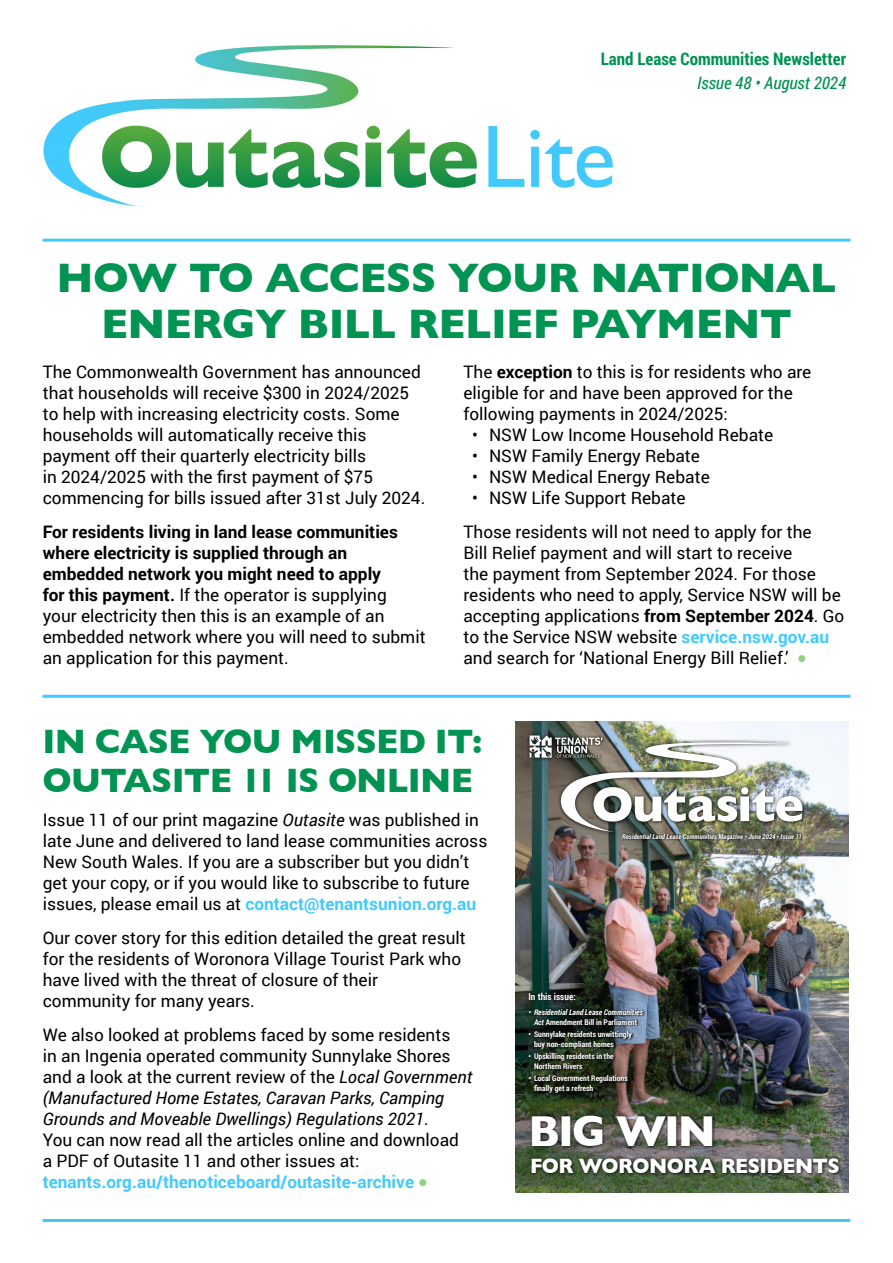
<style>
.page{position:relative;width:893px;height:1263px;background:#fff}
.page>*{position:absolute;margin:0;border:0;box-sizing:border-box;transform-origin:0 0}
.t1{font:700 44.1px "Gill Sans";letter-spacing:-.045em;color:#fff;scale:.95 1}
.Main_heading{font:700 42px/46.5px "Gill Sans";letter-spacing:-.015em;color:#009352;text-align:center}
.Main_heading-2{font:700 34.5px "Gill Sans";letter-spacing:-.02em;color:#009352}
.t2{font:700 21.15px "Gill Sans";letter-spacing:-.03em;color:#fff;scale:.95 1}
.Paragraph{font:17.25px/21px "Roboto";color:#000}
.Paragraph-2{font:700 17.25px "Roboto Condensed";color:#009352}
.Paragraph-3{font:italic 17.25px "Roboto Condensed";color:#009352}
.t3{font:700 9.6px "Roboto Condensed";color:#fff}
.t4{font:700 7.8px/9.4px "Roboto Condensed";color:#fff}
.t5{font:italic 700 7.8px/9.4px "Roboto Condensed";color:#fff;text-align:center}
.t6{font:italic 700 6.9px "Roboto Condensed";color:#fff}
.s1{font-weight:700}
.s2{font-weight:700;color:#42cafd}
.s3{color:#8dd57f}
.s4{font-style:italic}
.s5{font-style:normal}
</style>
<div class="page">
<hr style="left:43px;top:695px;width:807px;height:3px;background:#42cafd">
<hr style="left:43px;top:1219px;width:807px;height:3px;background:#42cafd">
<hr style="left:43px;top:239px;width:807px;height:3px;background:#42cafd">
<img style="left:43px;top:45px;width:570px;height:162px">
<img style="left:515px;top:721px;width:334px;height:472px">
<div style="left:557px;top:739px;width:250px;height:97px;background:#000;opacity:.8"></div>
<div style="left:620px;top:832px;width:184px;height:10px;background:#000;opacity:.8"></div>
<div style="left:526px;top:732px;width:81px;height:30px;background:#000;opacity:.8"></div>
<img style="left:530px;top:735px;width:272px;height:97px">
<div style="left:529px;top:1112px;width:313px;height:64px;background:#000;opacity:.8"></div>
<div style="left:527px;top:991px;width:119px;height:104px;background:#000;opacity:.8"></div>
<p class="Paragraph-2" style="left:601px;top:47px;width:247px">Land Lease Communities Newsletter</p>
<p class="Paragraph-3" style="left:697px;top:71px;width:150px">Issue 48 • August 2024</p>
<p class="Main_heading" style="left:57px;top:253px;width:781px">HOW TO ACCESS YOUR NATIONAL<br>ENERGY BILL RELIEF PAYMENT</p>
<p class="Paragraph" style="left:43px;top:361px;width:384px">The Commonwealth Government has announced that households will receive $300 in 2024/2025 to help with increasing electricity costs. Some households will automatically receive this payment off their quarterly electricity bills<br>in 2024/2025 with the first payment of $75 commencing for bills issued after 31st July 2024.</p>
<p class="Paragraph" style="left:43px;top:520px;width:384px"><span class="s1">For residents living in land lease communities where electricity is supplied through an embedded network you might need to apply<br>for this payment.</span> If the operator is supplying<br>your electricity then this is an example of an embedded network where you will need to submit an application for this payment.</p>
<p class="Paragraph" style="left:463px;top:361px;width:349px">The <span class="s1">exception</span> to this is for residents who are eligible for and have been approved for the following payments in 2024/2025:</p>
<p class="Paragraph" style="left:472px;top:424px;width:303px">• NSW Low Income Household Rebate</p>
<p class="Paragraph" style="left:472px;top:445px;width:230px">• NSW Family Energy Rebate</p>
<p class="Paragraph" style="left:472px;top:466px;width:239px">• NSW Medical Energy Rebate</p>
<p class="Paragraph" style="left:472px;top:487px;width:215px">• NSW Life Support Rebate</p>
<p class="Paragraph" style="left:463px;top:520px;width:382px">Those residents will not need to apply for the<br>Bill Relief payment and will start to receive<br>the payment from September 2024. For those residents who need to apply, Service NSW will be accepting applications <span class="s1">from September 2024</span>. Go to the Service NSW website <span class="s2">service.nsw.gov.au </span>and search for ‘National Energy Bill Relief.’ <span class="s3">●</span></p>
<p class="Main_heading-2" style="left:43px;top:714px;width:441px">IN CASE YOU MISSED IT:</p>
<p class="Main_heading-2" style="left:43px;top:753px;width:432px">OUTASITE 11 IS ONLINE</p>
<p class="Paragraph" style="left:43px;top:809px;width:446px">Issue 11 of our print magazine <span class="s4">Outasite</span> was published in late June and delivered to land lease communities across New South Wales. If you are a subscriber but you didn’t get your copy, or if you would like to subscribe to future issues, please email us at <span class="s2">contact@tenantsunion.org.au</span></p>
<p class="Paragraph" style="left:43px;top:927px;width:425px">Our cover story for this edition detailed the great result for the residents of Woronora Village Tourist Park who have lived with the threat of closure of their community for many years.</p>
<p class="Paragraph" style="left:43px;top:1023px;width:431px">We also looked at problems faced by some residents<br>in an Ingenia operated community Sunnylake Shores and a look at the current review of the <span class="s4">Local Government (Manufactured Home Estates, Caravan Parks, Camping Grounds and Moveable Dwellings) Regulations 2021</span>.<br>You can now read all the articles online and download a PDF of Outasite 11 and other issues at: <span class="s2">tenants.org.au/thenoticeboard/outasite-archive</span> <span class="s3">●</span></p>
<p class="t6" style="left:622px;top:831px;width:181px">Residential Land Lease Communities Magazine • June 2024 • Issue 11</p>
<p class="t3" style="left:528px;top:989px;width:49px">In this issue:</p>
<p class="t5" style="left:528px;top:1007px;width:116px">• Residential Land Lease Communities<br>Act <span class="s5">Amendment Bill in Parliament</span></p>
<p class="t4" style="left:534px;top:1029px;width:100px;text-indent:-6px">• Sunnylake residents unwittingly buy non-compliant homes</p>
<p class="t4" style="left:534px;top:1051px;width:81px;text-indent:-6px">• Upskilling residents in the<br>Northern Rivers</p>
<p class="t4" style="left:534px;top:1073px;width:95px;line-height:10.1px;text-indent:-6px">• Local Government Regulations finally get a refresh</p>
<h1 class="t1" style="left:528px;top:1096px;width:199px">BIG WIN</h1>
<p class="t2" style="left:530px;top:1148px;width:327px">FOR WORONORA RESIDENTS</p>
</div>
